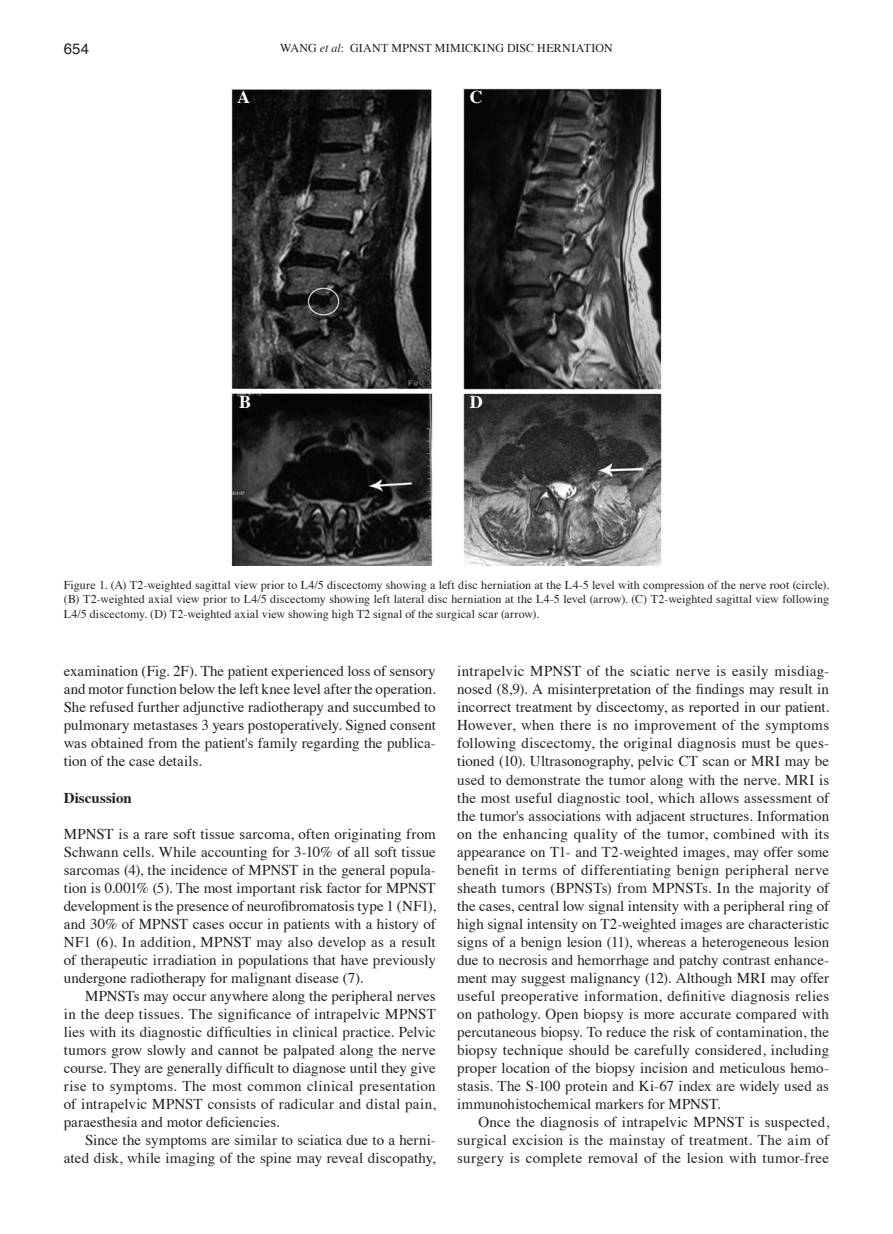
<style>
.page{position:relative;width:893px;height:1234px;background:#fff}
.page>*{position:absolute;margin:0;border:0;box-sizing:border-box;transform-origin:0 0}
.t1{font:700 18px "Times";color:#fff}
.Body_with_indent{font:15px/18px "Times";letter-spacing:.005em;color:#231f20;text-align:justify}
.Body_no_indent{font:15px/18px "Times";color:#231f20;text-align:justify}
.Section_heading{font:700 15px "Times";letter-spacing:.005em;color:#231f20}
.t2{font:15px "Helvetica";color:#231f20}
.Figure_legend{font:12px/14.4px "Times";letter-spacing:.01em;color:#231f20;text-align:justify}
.Running_Title{font:12px "Times";letter-spacing:.015em;color:#231f20}
.s1{font-style:italic}
</style>
<div class="page">
<img style="left:231px;top:88px;width:431px;height:477px">
<p class="t2" style="left:64px;top:37px;width:27px">654</p>
<p class="Running_Title" style="left:280px;top:36px;width:334px">WANG <span class="s1">et al</span>: GIANT MPNST MIMICKING DISC HERNIATION</p>
<p class="t1" style="left:237px;top:79px;width:14px">A</p>
<p class="t1" style="left:239px;top:384px;width:14px">B</p>
<p class="t1" style="left:470px;top:79px;width:14px">C</p>
<p class="t1" style="left:470px;top:384px;width:14px">D</p>
<p class="Figure_legend" style="left:64px;top:576px;width:767px">Figure 1. (A) T2‑weighted sagittal view prior to L4/5 discectomy showing a left disc herniation at the L4‑5 level with compression of the nerve root (circle). (B) T2‑weighted axial view prior to L4/5 discectomy showing left lateral disc herniation at the L4‑5 level (arrow). (C) T2‑weighted sagittal view following L4/5 discectomy. (D) T2‑weighted axial view showing high T2 signal of the surgical scar (arrow).</p>
<p class="Body_with_indent" style="left:64px;top:661px;width:374px">examination (Fig. 2F). The patient experienced loss of sensory and motor function below the left knee level after the operation.<br>She refused further adjunctive radiotherapy and succumbed to pulmonary metastases 3 years postoperatively. Signed consent was obtained from the patient's family regarding the publica&shy;tion of the case details.</p>
<p class="Section_heading" style="left:64px;top:782px;width:70px">Discussion</p>
<p class="Body_no_indent" style="left:64px;top:823px;width:374px">MPNST is a rare soft tissue sarcoma, often originating from Schwann cells. While accounting for 3‑10% of all soft tissue sarcomas (4), the incidence of MPNST in the general popula&shy;tion is 0.001% (5). The most important risk factor for MPNST development is the presence of neurofibromatosis type 1 (NF1), and 30% of MPNST cases occur in patients with a history of NF1 (6). In addition, MPNST may also develop as a result of therapeutic irradiation in populations that have previously undergone radiotherapy for malignant disease (7).</p>
<p class="Body_with_indent" style="left:64px;top:985px;width:374px;text-indent:21px">MPNSTs may occur anywhere along the peripheral nerves in the deep tissues. The significance of intrapelvic MPNST lies with its diagnostic difficulties in clinical practice. Pelvic tumors grow slowly and cannot be palpated along the nerve course. They are generally difficult to diagnose until they give rise to symptoms. The most common clinical presentation of intrapelvic MPNST consists of radicular and distal pain, paraesthesia and motor deficiencies.</p>
<p class="Body_with_indent" style="left:64px;top:1129px;width:374px;text-align:right">Since the symptoms are similar to sciatica due to a herni&shy;ated disk, while imaging of the spine may reveal discopathy,</p>
<p class="Body_with_indent" style="left:457px;top:661px;width:374px">intrapelvic MPNST of the sciatic nerve is easily misdiag&shy;nosed (8,9). A misinterpretation of the findings may result in incorrect treatment by discectomy, as reported in our patient.<br>However, when there is no improvement of the symptoms following discectomy, the original diagnosis must be ques&shy;tioned (10). Ultrasonography, pelvic CT scan or MRI may be used to demonstrate the tumor along with the nerve. MRI is the most useful diagnostic tool, which allows assessment of the tumor's associations with adjacent structures. Information on the enhancing quality of the tumor, combined with its appearance on T1‑ and T2‑weighted images, may offer some benefit in terms of differentiating benign peripheral nerve sheath tumors (BPNSTs) from MPNSTs. In the majority of the cases, central low signal intensity with a peripheral ring of high signal intensity on T2‑weighted images are characteristic signs of a benign lesion (11), whereas a heterogeneous lesion due to necrosis and hemorrhage and patchy contrast enhance&shy;ment may suggest malignancy (12). Although MRI may offer useful preoperative information, definitive diagnosis relies on pathology. Open biopsy is more accurate compared with percutaneous biopsy. To reduce the risk of contamination, the biopsy technique should be carefully considered, including proper location of the biopsy incision and meticulous hemo&shy;stasis. The S‑100 protein and Ki‑67 index are widely used as immunohistochemical markers for MPNST.</p>
<p class="Body_with_indent" style="left:457px;top:1111px;width:374px;text-indent:21px">Once the diagnosis of intrapelvic MPNST is suspected, surgical excision is the mainstay of treatment. The aim of surgery is complete removal of the lesion with tumor‑free</p>
</div>
